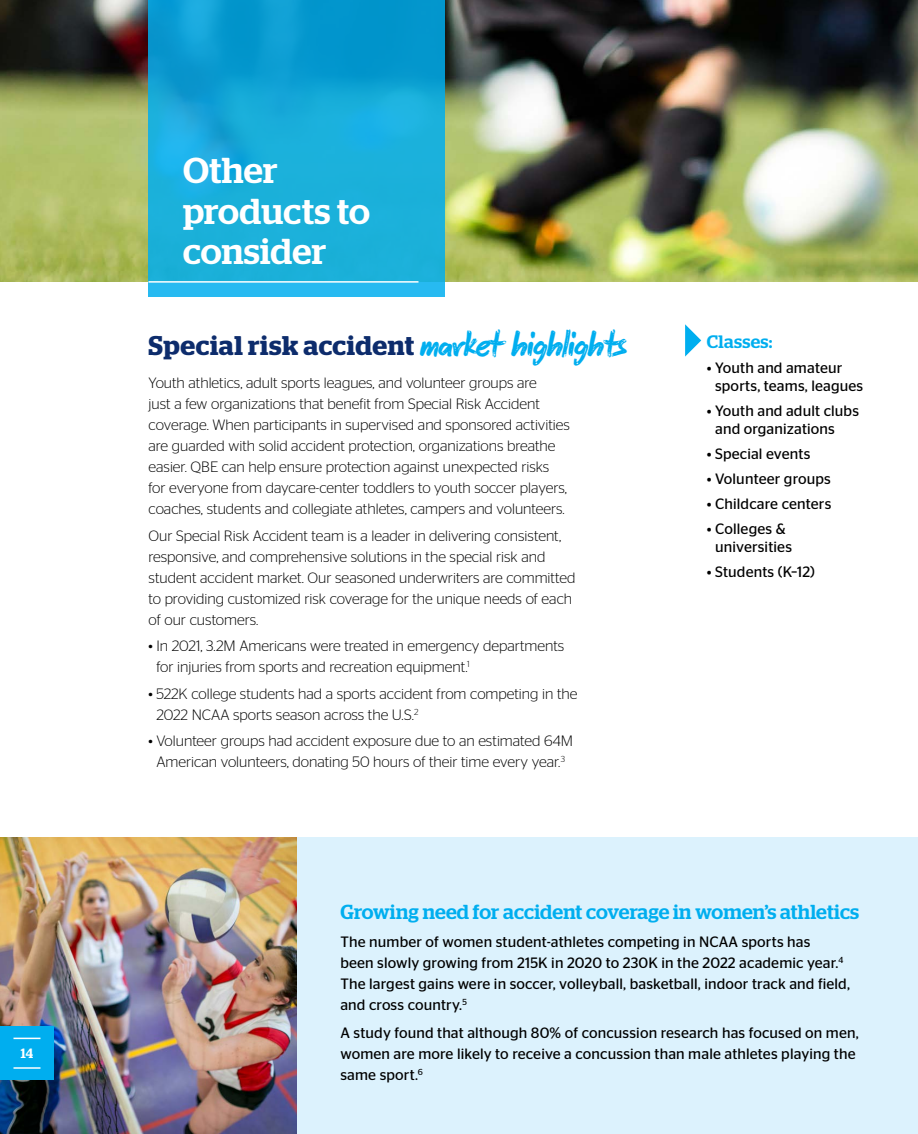
<style>
.page{position:relative;width:918px;height:1134px;background:#fff}
.page>*{position:absolute;margin:0;border:0;box-sizing:border-box;transform-origin:0 0}
.t1{font:500 36px/40.5px "Stag";letter-spacing:.01em;color:#fff}
.t2{font:600 27px "Stag";letter-spacing:.02em;color:#0d2c6c}
.t3{font:500 20.25px "Stag";letter-spacing:.005em;color:#00aeef}
.t4{font:500 18px "Stag";letter-spacing:.02em;color:#00aeef}
.t5{font:300 15px/21px "Stag Sans";color:#000}
.t6{font:15px/21px "Stag Sans";letter-spacing:.01em;color:#000}
.t7{font:500 13.5px "Stag";color:#fff}
.s1{font-family:"Markerfield";font-weight:400;font-size:39px;color:#00aeef}
</style>
<div class="page">
<div style="left:279px;top:837px;width:639px;height:297px;background:#dcf2fd"></div>
<img style="left:0;top:0;width:918px;height:281px">
<svg style="left:148px;top:0;width:298px;height:297px;background:#15a8d8"></svg>
<hr style="left:148px;top:281px;width:270px;height:2px;background:#fff">
<img style="left:0;top:837px;width:297px;height:297px">
<svg style="left:685px;top:324px;width:16px;height:33px"></svg>
<div style="left:0;top:1026px;width:54px;height:54px;background:#00aeef"></div>
<svg style="left:14px;top:1038px;width:26px;height:1px"></svg>
<hr style="left:14px;top:1067px;width:26px;height:2px;background:#fff">
<p class="t7" style="left:21px;top:1046px;width:14px">14</p>
<h1 class="t1" style="left:183px;top:150px;width:188px">Other products to consider</h1>
<h2 class="t2" style="left:148px;top:330px;width:480px">Special risk accident <span class="s1">market highlights</span></h2>
<p class="t5" style="left:148px;top:373px;width:423px">Youth athletics, adult sports leagues, and volunteer groups are<br>just a few organizations that benefit from Special Risk Accident coverage. When participants in supervised and sponsored activities are guarded with solid accident protection, organizations breathe easier. QBE can help ensure protection against unexpected risks for everyone from daycare-center toddlers to youth soccer players, coaches, students and collegiate athletes, campers and volunteers.</p>
<p class="t5" style="left:148px;top:525px;width:428px">Our Special Risk Accident team is a leader in delivering consistent, responsive, and comprehensive solutions in the special risk and student accident market. Our seasoned underwriters are committed to providing customized risk coverage for the unique needs of each of our customers.</p>
<p class="t5" style="left:156px;top:635px;width:409px;text-indent:-8px">• In 2021, 3.2M Americans were treated in emergency departments for injuries from sports and recreation equipment.<sup>1</sup></p>
<p class="t5" style="left:156px;top:683px;width:423px;text-indent:-8px">• 522K college students had a sports accident from competing in the<br>2022 NCAA sports season across the U.S.<sup>2</sup></p>
<p class="t5" style="left:148px;top:730px;width:426px;text-align:center">• Volunteer groups had accident exposure due to an estimated 64M<br>American volunteers, donating 50 hours of their time every year.<sup>3</sup></p>
<p class="t4" style="left:707px;top:331px;width:67px">Classes:</p>
<p class="t6" style="left:715px;top:359px;width:150px;line-height:18px;text-indent:-8px">• Youth and amateur sports, teams, leagues</p>
<p class="t6" style="left:715px;top:402px;width:145px;line-height:18px;text-indent:-8px">• Youth and adult clubs and organizations</p>
<p class="t6" style="left:707px;top:443px;width:105px">• Special events</p>
<p class="t6" style="left:707px;top:468px;width:126px">• Volunteer groups</p>
<p class="t6" style="left:707px;top:493px;width:126px">• Childcare centers</p>
<p class="t6" style="left:707px;top:520px;width:87px;line-height:18px;text-align:center">• Colleges &amp; universities</p>
<p class="t6" style="left:707px;top:561px;width:110px">• Students (K–12)</p>
<h3 class="t3" style="left:340px;top:900px;width:520px">Growing need for accident coverage in women’s athletics</h3>
<p class="t6" style="left:340px;top:931px;width:511px">The number of women student-athletes competing in NCAA sports has<br>been slowly growing from 215K in 2020 to 230K in the 2022 academic year.<sup>4<br></sup>The largest gains were in soccer, volleyball, basketball, indoor track and field, and cross country. <sup>5</sup></p>
<p class="t6" style="left:340px;top:1022px;width:520px">A study found that although 80% of concussion research has focused on men, women are more likely to receive a concussion than male athletes playing the same sport.<sup>6</sup></p>
</div>
